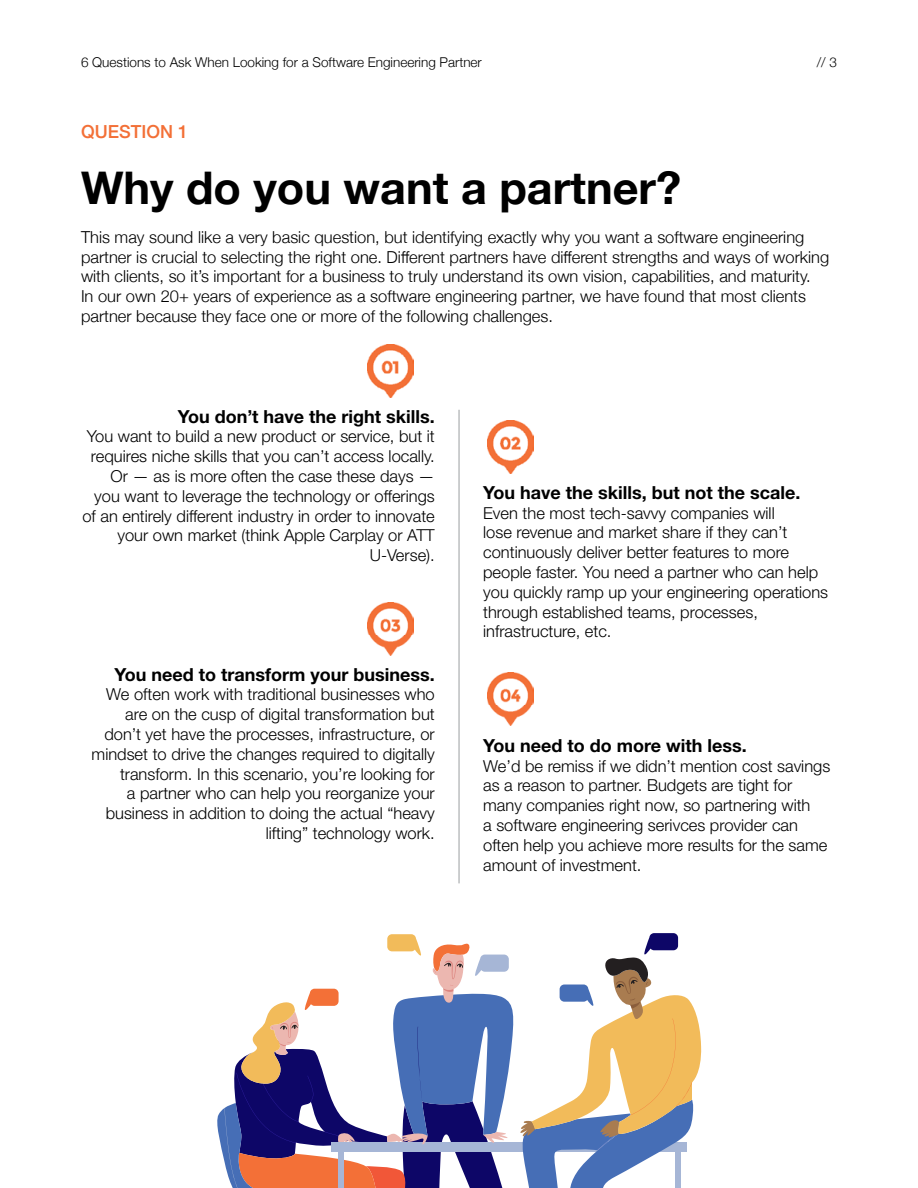
<style>
.page{position:relative;width:918px;height:1188px;background:#fff}
.page>*{position:absolute;margin:0;border:0;box-sizing:border-box;transform-origin:0 0}
.t1{font:700 45px "Helvetica Neue";color:#000}
.t2{font:700 18px "Helvetica Neue LT Std";color:#000}
.t3{font:500 18px "Helvetica Neue";color:#f37037}
.t4{font:300 16.5px/19.8px "Helvetica Neue LT Std";color:#000;text-align:right}
.t5{font:300 16.5px/19.8px "Helvetica Neue";color:#000}
.t6{font:300 13.5px "Helvetica Neue";color:#000}
</style>
<div class="page">
<hr style="left:458px;top:410px;width:2px;height:473px;background:#bcbec0">
<img style="left:368px;top:345px;width:45px;height:53px">
<img style="left:488px;top:421px;width:45px;height:53px">
<img style="left:368px;top:602px;width:45px;height:54px">
<img style="left:488px;top:672px;width:45px;height:53px">
<svg style="left:217px;top:933px;width:485px;height:255px"></svg>
<p class="t6" style="left:81px;top:51px;width:402px">6 Questions to Ask When Looking for a Software Engineering Partner</p>
<p class="t6" style="left:817px;top:51px;width:22px">// 3</p>
<p class="t3" style="left:81px;top:117px;width:109px">QUESTION 1</p>
<h1 class="t1" style="left:81px;top:152px;width:602px">Why do you want a partner?</h1>
<p class="t5" style="left:81px;top:226px;width:750px">This may sound like a very basic question, but identifying exactly why you want a software engineering partner is crucial to selecting the right one. Different partners have different strengths and ways of working with clients, so it’s important for a business to truly understand its own vision, capabilities, and maturity.<br>In our own 20+ years of experience as a software engineering partner, we have found that most clients partner because they face one or more of the following challenges.</p>
<p class="t2" style="left:178px;top:405px;width:259px">You don’t have the right skills.</p>
<p class="t4" style="left:82px;top:426px;width:354px">You want to build a new product or service, but it requires niche skills that you can’t access locally.<br>Or — as is more often the case these days — you want to leverage the technology or offerings of an entirely different industry in order to innovate your own market (think Apple Carplay or ATT U-Verse).</p>
<p class="t2" style="left:114px;top:663px;width:322px">You need to transform your business.</p>
<p class="t4" style="left:92px;top:684px;width:345px">We often work with traditional businesses who are on the cusp of digital transformation but don’t yet have the processes, infrastructure, or mindset to drive the changes required to digitally transform. In this scenario, you’re looking for<br>a partner who can help you reorganize your business in addition to doing the actual “heavy lifting” technology work.</p>
<p class="t2" style="left:483px;top:481px;width:319px">You have the skills, but not the scale.</p>
<p class="t4" style="left:483px;top:502px;width:347px;text-align:left">Even the most tech-savvy companies will<br>lose revenue and market share if they can’t continuously deliver better features to more people faster. You need a partner who can help you quickly ramp up your engineering operations through established teams, processes, infrastructure, etc.</p>
<p class="t2" style="left:483px;top:734px;width:265px">You need to do more with less.</p>
<p class="t4" style="left:483px;top:756px;width:349px;text-align:left">We’d be remiss if we didn’t mention cost savings as a reason to partner. Budgets are tight for many companies right now, so partnering with<br>a software engineering serivces provider can often help you achieve more results for the same amount of investment.</p>
</div>
